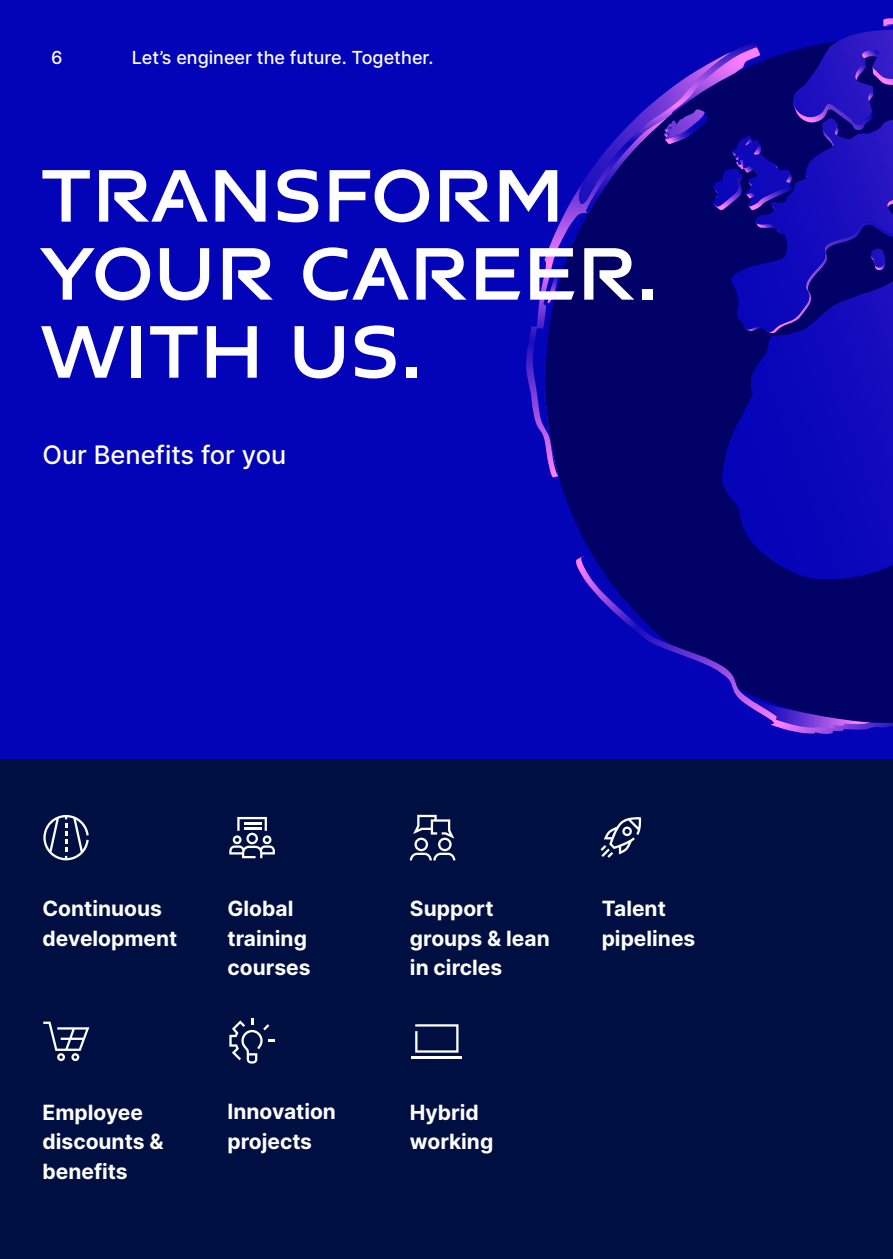
<style>
.page{position:relative;width:893px;height:1259px;background:#fff}
.page>*{position:absolute;margin:0;border:0;box-sizing:border-box;transform-origin:0 0}
.t1{font:700 78px/78px "GEA Sans";color:#fff}
.t2{font:500 25.5px "Inter";color:#fff}
.t3{font:700 21px/29.4px "Inter";color:#fff}
.t4{font:500 18px "Inter";color:#fff}
</style>
<div class="page">
<div style="left:0;top:746px;width:893px;height:513px;background:#000f41"></div>
<div style="left:0;top:0;width:893px;height:758px;background:#0303b8"></div>
<div style="left:862px;top:476px;width:31px;height:80px;background:#0e08bb"></div>
<svg style="left:781px;top:556px;width:112px;height:178px;background:#0d067d"></svg>
<svg style="left:743px;top:18px;width:150px;height:29px"></svg>
<svg style="left:772px;top:555px;width:98px;height:173px;background:#0a0578"></svg>
<svg style="left:552px;top:476px;width:222px;height:249px"></svg>
<svg style="left:526px;top:47px;width:367px;height:429px"></svg>
<svg style="left:43px;top:815px;width:46px;height:45px"></svg>
<svg style="left:57px;top:1053px;width:8px;height:8px"></svg>
<svg style="left:71px;top:1053px;width:8px;height:8px"></svg>
<svg style="left:43px;top:1021px;width:46px;height:37px"></svg>
<svg style="left:229px;top:1018px;width:46px;height:45px"></svg>
<svg style="left:229px;top:817px;width:46px;height:41px"></svg>
<svg style="left:410px;top:815px;width:45px;height:45px"></svg>
<hr style="left:412px;top:1056px;width:50px;height:2px;background:#fff">
<svg style="left:415px;top:1024px;width:43px;height:28px"></svg>
<svg style="left:600px;top:817px;width:42px;height:41px"></svg>
<p class="t4" style="left:51px;top:44px;width:13px">6</p>
<p class="t4" style="left:132px;top:44px;width:303px">Let’s engineer the future. Together.</p>
<h1 class="t1" style="left:40px;top:154px;width:620px">TRANSFORM<br>YOUR CAREER.<br>WITH US.</h1>
<p class="t2" style="left:43px;top:436px;width:245px">Our Benefits for you</p>
<p class="t3" style="left:43px;top:893px;width:136px">Continuous development</p>
<p class="t3" style="left:228px;top:893px;width:85px">Global training courses</p>
<p class="t3" style="left:410px;top:893px;width:141px">Support groups &amp; lean in circles</p>
<p class="t3" style="left:43px;top:1097px;width:123px">Employee discounts &amp; benefits</p>
<p class="t3" style="left:227px;top:1096px;width:110px">Innovation projects</p>
<p class="t3" style="left:410px;top:1097px;width:85px">Hybrid working</p>
<p class="t3" style="left:602px;top:893px;width:95px">Talent pipelines</p>
</div>
